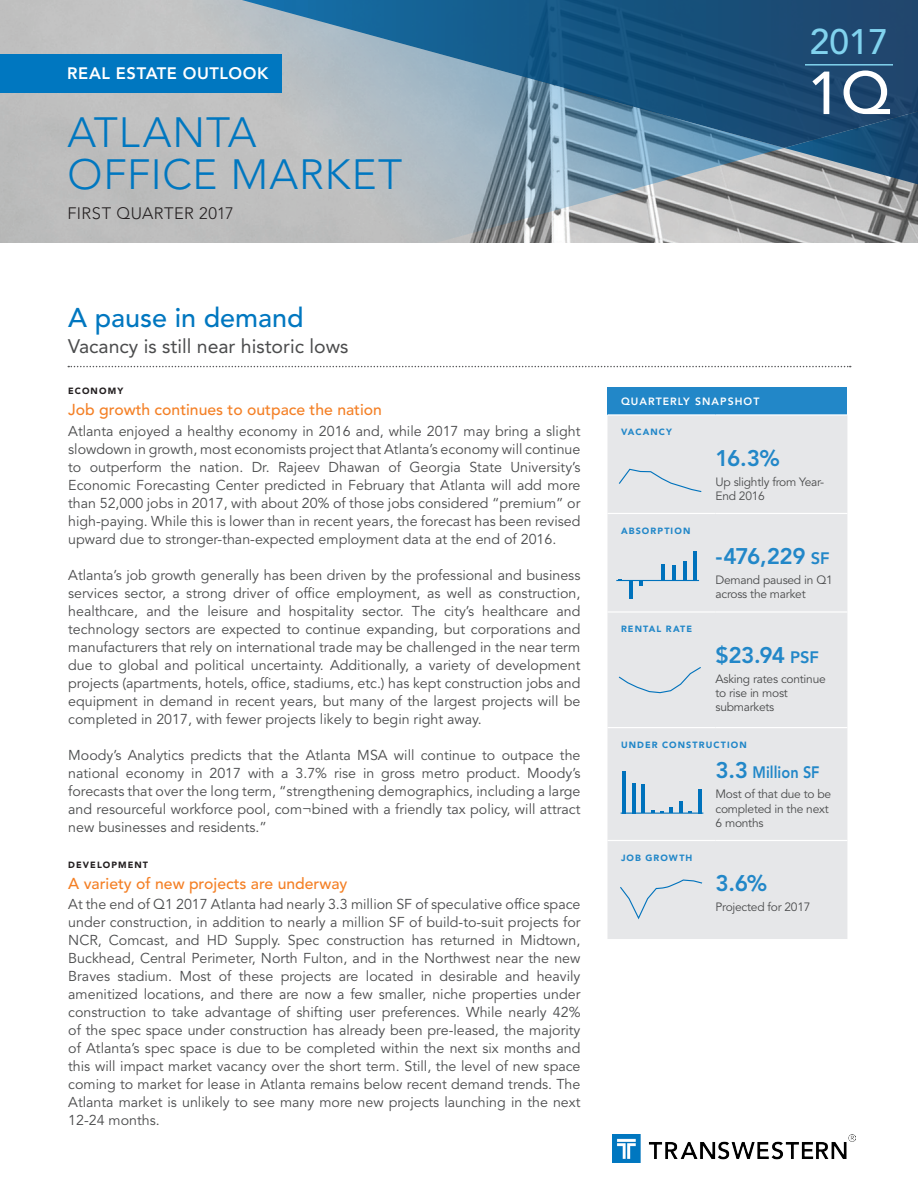
<style>
.page{position:relative;width:918px;height:1188px;background:#fff}
.page>*{position:absolute;margin:0;border:0;box-sizing:border-box;transform-origin:0 0}
.C2_Column_Header{font:500 60px "Avenir LT Std";color:#fff}
.H2_Report_Header{font:300 42px/42px "Avenir LT Std";letter-spacing:.02em;color:#0077c0}
.C2_Column_Header-2{font:500 35.25px "Avenir LT Std";color:#81d3ee}
.B1_Body_Headline{font:500 27px "Avenir LT Std";color:#0077c0}
.T4_Trendline_Stat{font:800 22.5px "Avenir LT Std";letter-spacing:-.035em;color:#2287c8}
.B2_Body_Subheadline{font:19.5px "Avenir LT Std";color:#4b4c4d}
.H1_Report_Name{font:800 16.5px "Avenir LT Std";letter-spacing:.035em;color:#fff}
.H3_Report_Quarter{font:300 16.5px "Avenir LT Std";letter-spacing:.025em;color:#231f20}
.T4_Trendline_Stat-2{font:800 16.5px "Avenir LT Std";letter-spacing:.005em;color:#2287c8;scale:.88 1}
.B4_Body_Lead_Text{font:500 15.75px "Avenir LT Std";color:#f48026}
.B5_Body_Text{font:14.25px/18px "Avenir LT Std";color:#4b4c4d;text-align:justify}
.T5_Trendline_Descrip{font:12px/14.4px "Avenir LT Std";letter-spacing:-.02em;color:#4b4c4d}
.T1_Trendline_Heading{font:800 10.5px "Avenir LT Std";letter-spacing:.1em;color:#fff}
.T3_Trendline_Categor{font:900 9px "Avenir LT Std";letter-spacing:.125em;color:#2287c8}
.B3_Body_Subheading{font:900 9px "Avenir LT Std";letter-spacing:.12em;color:#231f20}
.s1{font-size:16.5px}
.s2{font-size:22.5px}
</style>
<div class="page">
<img style="left:0;top:0;width:918px;height:243px">
<svg style="left:192px;top:148px;width:592px;height:95px;background:#a9b1b7"></svg>
<svg style="left:192px;top:0;width:726px;height:148px;background:#557d9a"></svg>
<svg style="left:784px;top:108px;width:134px;height:80px;background:#3e6280"></svg>
<div style="left:0;top:54px;width:282px;height:38px;background:#0077c0"></div>
<svg style="left:68px;top:366px;width:783px;height:1px"></svg>
<div style="left:608px;top:387px;width:239px;height:28px;background:#2287c8"></div>
<div style="left:608px;top:416px;width:239px;height:523px;background:#e6e7e9"></div>
<hr style="left:608px;top:414px;width:108px;height:2px;background:#fff">
<hr style="left:716px;top:414px;width:131px;height:2px;background:#fff">
<hr style="left:608px;top:513px;width:108px;height:1px;background:#fff">
<hr style="left:716px;top:513px;width:131px;height:1px;background:#fff">
<hr style="left:608px;top:611px;width:108px;height:2px;background:#fff">
<hr style="left:716px;top:611px;width:131px;height:2px;background:#fff">
<hr style="left:608px;top:727px;width:108px;height:1px;background:#fff">
<hr style="left:716px;top:727px;width:131px;height:1px;background:#fff">
<hr style="left:608px;top:840px;width:108px;height:1px;background:#fff">
<hr style="left:716px;top:840px;width:131px;height:1px;background:#fff">
<img style="left:613px;top:1134px;width:243px;height:29px">
<hr style="left:805px;top:64px;width:88px;height:2px;background:#81d3ee">
<svg style="left:619px;top:880px;width:84px;height:41px;background:#dde2e7"></svg>
<hr style="left:621px;top:813px;width:82px;height:1px;background:#0072bc">
<hr style="left:623px;top:771px;width:3px;height:42px;background:#0072bc">
<hr style="left:632px;top:783px;width:3px;height:30px;background:#0072bc">
<hr style="left:642px;top:784px;width:3px;height:29px;background:#0072bc">
<svg style="left:670px;top:807px;width:3px;height:6px"></svg>
<svg style="left:679px;top:802px;width:3px;height:11px"></svg>
<hr style="left:698px;top:789px;width:3px;height:24px;background:#0072bc">
<svg style="left:618px;top:666px;width:84px;height:28px;background:#dbe1e6"></svg>
<hr style="left:616px;top:580px;width:83px;height:1px;background:#0072bc">
<hr style="left:629px;top:581px;width:3px;height:18px;background:#0072bc">
<svg style="left:640px;top:581px;width:3px;height:5px"></svg>
<hr style="left:662px;top:564px;width:3px;height:16px;background:#0072bc">
<hr style="left:672px;top:565px;width:3px;height:15px;background:#0072bc">
<hr style="left:683px;top:561px;width:3px;height:19px;background:#0072bc">
<hr style="left:694px;top:551px;width:3px;height:30px;background:#0072bc">
<svg style="left:618px;top:468px;width:85px;height:25px;background:#dae1e6"></svg>
<p class="H1_Report_Name" style="left:67px;top:64px;width:203px">REAL ESTATE OUTLOOK</p>
<p class="H2_Report_Header" style="left:68px;top:111px;width:336px">ATLANTA<br>OFFICE MARKET</p>
<p class="H3_Report_Quarter" style="left:68px;top:203px;width:168px">FIRST QUARTER 2017</p>
<p class="B1_Body_Headline" style="left:68px;top:302px;width:237px">A pause in demand</p>
<p class="B2_Body_Subheadline" style="left:68px;top:335px;width:282px">Vacancy is still near historic lows</p>
<p class="B3_Body_Subheading" style="left:68px;top:385px;width:56px">ECONOMY</p>
<p class="B4_Body_Lead_Text" style="left:68px;top:400px;width:315px">Job growth continues to outpace the nation</p>
<p class="B5_Body_Text" style="left:68px;top:422px;width:514px">Atlanta enjoyed a healthy economy in 2016 and, while 2017 may bring a slight slowdown in growth, most economists project that Atlanta’s economy will continue to outperform the nation. Dr. Rajeev Dhawan of Georgia State University’s Economic Forecasting Center predicted in February that Atlanta will add more than 52,000 jobs in 2017, with about 20% of those jobs considered “premium” or high-paying. While this is lower than in recent years, the forecast has been revised upward due to stronger-than-expected employment data at the end of 2016.</p>
<p class="B5_Body_Text" style="left:68px;top:566px;width:514px">Atlanta’s job growth generally has been driven by the professional and business services sector, a strong driver of office employment, as well as construction, healthcare, and the leisure and hospitality sector. The city’s healthcare and technology sectors are expected to continue expanding, but corporations and manufacturers that rely on international trade may be challenged in the near term due to global and political uncertainty. Additionally, a variety of development projects (apartments, hotels, office, stadiums, etc.) has kept construction jobs and equipment in demand in recent years, but many of the largest projects will be completed in 2017, with fewer projects likely to begin right away.</p>
<p class="B5_Body_Text" style="left:68px;top:746px;width:514px">Moody’s Analytics predicts that the Atlanta MSA will continue to outpace the national economy in 2017 with a 3.7% rise in gross metro product. Moody’s forecasts that over the long term, “strengthening demographics, including a large and resourceful workforce pool, com¬bined with a friendly tax policy, will attract new businesses and residents.”</p>
<p class="B3_Body_Subheading" style="left:68px;top:859px;width:81px">DEVELOPMENT</p>
<p class="B4_Body_Lead_Text" style="left:68px;top:874px;width:281px">A variety of new projects are underway</p>
<p class="B5_Body_Text" style="left:68px;top:896px;width:514px">At the end of Q1 2017 Atlanta had nearly 3.3 million SF of speculative office space under construction, in addition to nearly a million SF of build-to-suit projects for NCR, Comcast, and HD Supply. Spec construction has returned in Midtown, Buckhead, Central Perimeter, North Fulton, and in the Northwest near the new Braves stadium. Most of these projects are located in desirable and heavily amenitized locations, and there are now a few smaller, niche properties under construction to take advantage of shifting user preferences. While nearly 42% of the spec space under construction has already been pre-leased, the majority of Atlanta’s spec space is due to be completed within the next six months and this will impact market vacancy over the short term. Still, the level of new space coming to market for lease in Atlanta remains below recent demand trends. The Atlanta market is unlikely to see many more new projects launching in the next 12-24 months.</p>
<p class="C2_Column_Header-2" style="left:810px;top:21px;width:80px">2017</p>
<p class="C2_Column_Header" style="left:807px;top:59px;width:85px">1Q</p>
<p class="T1_Trendline_Heading" style="left:621px;top:395px;width:140px">QUARTERLY SNAPSHOT</p>
<p class="T3_Trendline_Categor" style="left:621px;top:427px;width:53px">VACANCY</p>
<p class="T4_Trendline_Stat" style="left:716px;top:445px;width:66px">16.3%</p>
<p class="T5_Trendline_Descrip" style="left:716px;top:475px;width:110px">Up slightly from Year-<br>End 2016</p>
<p class="T3_Trendline_Categor" style="left:621px;top:525px;width:71px">ABSORPTION</p>
<p class="T4_Trendline_Stat" style="left:716px;top:543px;width:116px">-476,229 <span class="s1">SF</span></p>
<p class="T5_Trendline_Descrip" style="left:716px;top:573px;width:119px">Demand paused in Q1 across the market</p>
<p class="T3_Trendline_Categor" style="left:621px;top:624px;width:73px">RENTAL RATE</p>
<p class="T4_Trendline_Stat" style="left:716px;top:642px;width:105px">$23.94 <span class="s1">PSF</span></p>
<p class="T5_Trendline_Descrip" style="left:716px;top:672px;width:112px">Asking rates continue to rise in most submarkets</p>
<p class="T3_Trendline_Categor" style="left:621px;top:739px;width:127px">UNDER CONSTRUCTION</p>
<p class="T4_Trendline_Stat-2" style="left:716px;top:763px;width:120px"><span class="s2">3.3</span> Million SF</p>
<p class="T5_Trendline_Descrip" style="left:716px;top:787px;width:117px">Most of that due to be completed in the next<br>6 months</p>
<p class="T3_Trendline_Categor" style="left:621px;top:852px;width:73px">JOB GROWTH</p>
<p class="T4_Trendline_Stat" style="left:716px;top:870px;width:53px">3.6%</p>
<p class="T5_Trendline_Descrip" style="left:716px;top:900px;width:97px">Projected for 2017</p>
</div>
